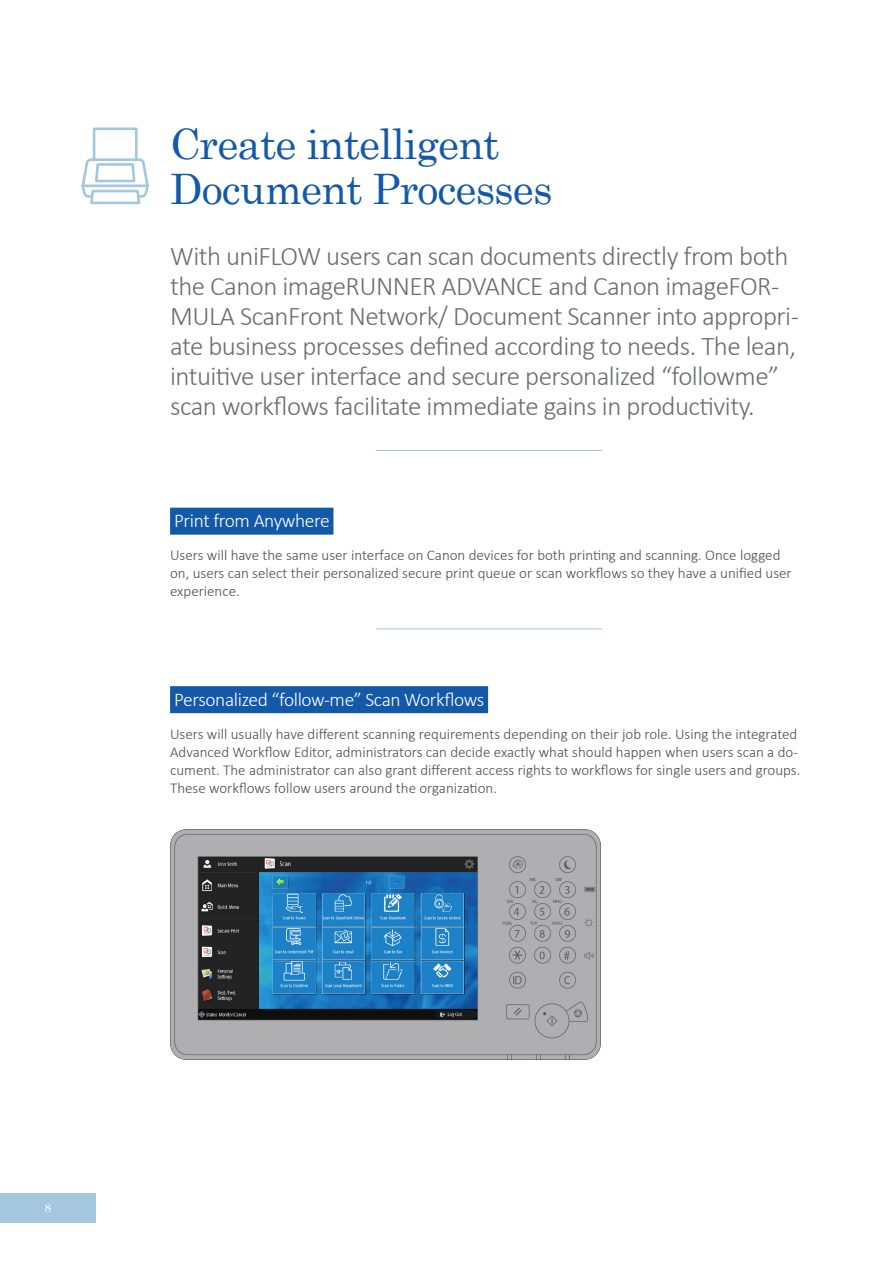
<style>
.page{position:relative;width:893px;height:1263px;background:#fff}
.page>*{position:absolute;margin:0;border:0;box-sizing:border-box;transform-origin:0 0}
.t1{font:42px "Century";letter-spacing:-.02em;color:#1359a7}
.t2{font:300 27px/30px "Calibri";letter-spacing:-.02em;color:#6c6d70}
.t3{font:300 19.5px "Calibri";letter-spacing:-.02em;color:#fff}
.t4{font:300 15px/18px "Calibri";color:#4b4c4d}
.t5{font:12px "Century";color:#fff}
</style>
<div class="page">
<div style="left:0;top:1193px;width:96px;height:30px;background:#a4c6de"></div>
<div style="left:170px;top:508px;width:163px;height:27px;background:#1359a7"></div>
<div style="left:170px;top:686px;width:318px;height:27px;background:#1359a7"></div>
<hr style="left:376px;top:450px;width:226px;height:1px;background:#a4c6de">
<hr style="left:376px;top:628px;width:226px;height:1px;background:#a4c6de">
<svg style="left:81px;top:127px;width:68px;height:78px"></svg>
<img style="left:170px;top:829px;width:430px;height:231px">
<p class="t1" style="left:170px;top:108px;width:331px">Create intelligent</p>
<p class="t1" style="left:170px;top:153px;width:384px">Document Processes</p>
<p class="t2" style="left:170px;top:240px;width:630px">With uniFLOW users can scan documents directly from both the Canon imageRUNNER ADVANCE and Canon imageFOR-MULA ScanFront Network/ Document Scanner into appropri&shy;ate business processes defined according to needs. The lean, intuitive user interface and secure personalized “followme” scan workflows facilitate immediate gains in productivity.</p>
<p class="t3" style="left:174px;top:509px;width:157px">Print from Anywhere</p>
<p class="t4" style="left:170px;top:546px;width:623px">Users will have the same user interface on Canon devices for both printing and scanning. Once logged on, users can select their personalized secure print queue or scan workflows so they have a unified user experience.</p>
<p class="t3" style="left:174px;top:687px;width:312px">Personalized “follow-me” Scan Workflows</p>
<p class="t4" style="left:170px;top:724px;width:632px">Users will usually have different scanning requirements depending on their job role. Using the integrated Advanced Workflow Editor, administrators can decide exactly what should happen when users scan a do&shy;cument. The administrator can also grant different access rights to workflows for single users and groups.<br>These workflows follow users around the organization.</p>
<p class="t5" style="left:44px;top:1197px;width:8px">8</p>
</div>
